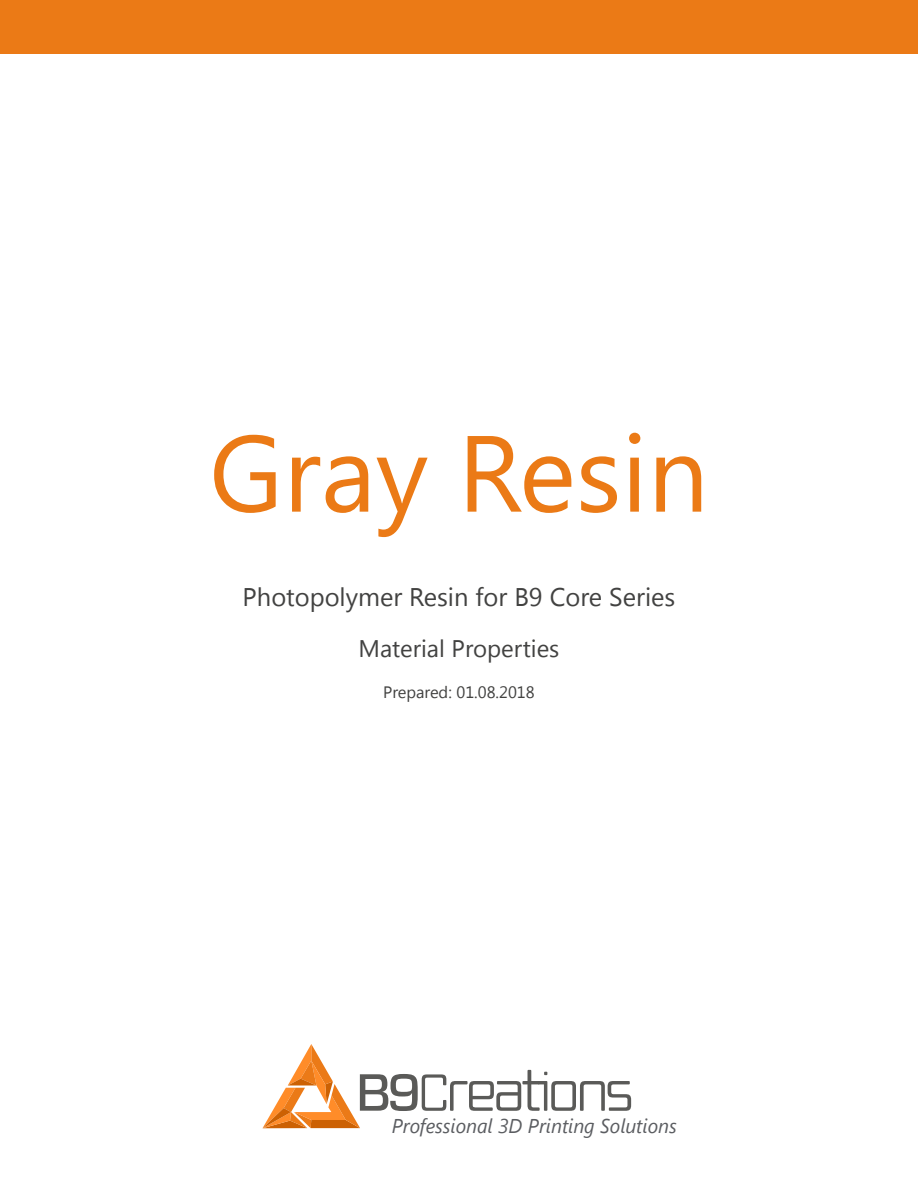
<style>
.page{position:relative;width:918px;height:1188px;background:#fff}
.page>*{position:absolute;margin:0;border:0;box-sizing:border-box;transform-origin:0 0}
.t1{font:108px "Segoe UI";color:#eb7a16}
.t2{font:25.5px "Segoe UI";color:#424241}
.t3{font:24px "Segoe UI";color:#424241}
.t4{font:italic 19.95px "Segoe UI";color:#5b5d61}
.t5{font:16.5px "Segoe UI";color:#424241}
</style>
<div class="page">
<div style="left:0;top:0;width:918px;height:54px;background:#eb7a16"></div>
<svg style="left:262px;top:1044px;width:369px;height:84px"></svg>
<p class="t1" style="left:209px;top:398px;width:501px">Gray Resin</p>
<p class="t2" style="left:243px;top:579px;width:434px">Photopolymer Resin for B9 Core Series</p>
<p class="t3" style="left:359px;top:631px;width:202px">Material Properties</p>
<p class="t5" style="left:383px;top:681px;width:153px">Prepared: 01.08.2018</p>
<p class="t4" style="left:392px;top:1112px;width:287px">Professional 3D Printing Solutions</p>
</div>
